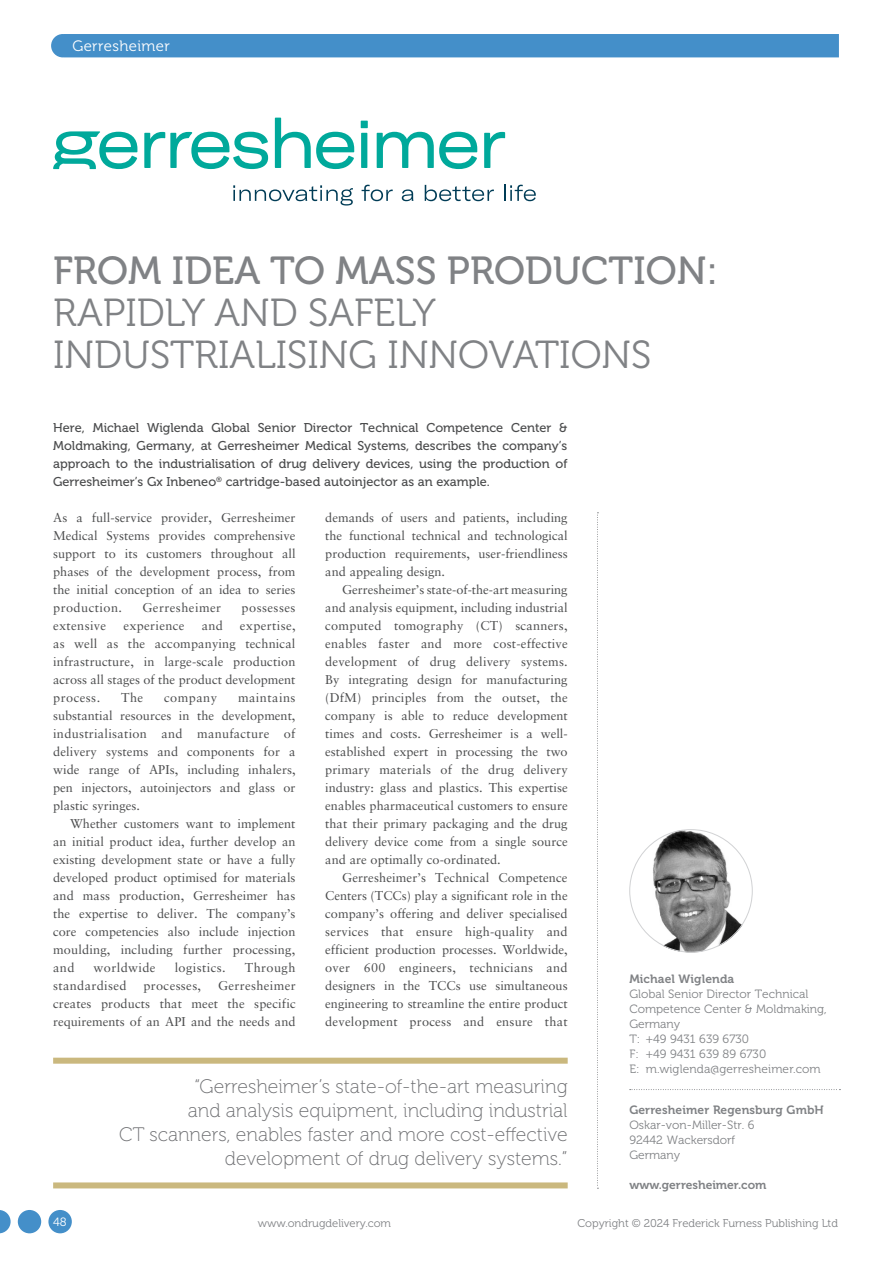
<style>
.page{position:relative;width:893px;height:1263px;background:#fff}
.page>*{position:absolute;margin:0;border:0;box-sizing:border-box;transform-origin:0 0}
.MF_Title{font:39px/42px "Museo 300";color:#808285}
.MF_pullquote{font:19.5px/24px "Museo 100";color:#6c6d70;text-align:right}
.t1{font:15px "Museo 300";letter-spacing:.025em;color:#fff}
.MF_body{font:12.75px/18px "Sabon LT Std";letter-spacing:.005em;color:#4b4c4d;text-align:justify}
.MF_body_no_indent{font:12.75px/18px "Sabon LT Std";color:#4b4c4d;text-align:justify}
.MF_standfirst{font:12.75px/18px "Museo 500";color:#4b4c4d;text-align:justify}
.MF_body-2{font:12.75px "Sabon LT Std";letter-spacing:.03em;color:#4b4c4d}
.MF_body_no_indent-2{font:12.75px "Sabon LT Std";letter-spacing:.035em;color:#4b4c4d}
.MF_body_no_indent-3{font:12.75px "Sabon LT Std";letter-spacing:.03em;color:#4b4c4d}
.MF_author_box_body{font:12px/15px "Museo 300";color:#808285}
.MF_author_box_body_BOLD{font:12px "Museo 700";letter-spacing:.01em;color:#808285}
.MF_author_box_body_UNDERLINE__Museo_300{font:12px "Museo 300";letter-spacing:.01em;color:#808285}
.t2{font:12px "Museo 300";color:#fff}
.t3{font:11.25px "Museo 300";color:#808285}
.s1{font-family:"Museo 500"}
</style>
<div class="page">
<svg style="left:597px;top:512px;width:1px;height:677px"></svg>
<svg style="left:630px;top:1089px;width:210px;height:1px"></svg>
<div style="left:51px;top:34px;width:788px;height:23px;background:#448fc9"></div>
<div style="left:53px;top:1058px;width:515px;height:6px;background:#cab87e"></div>
<div style="left:53px;top:1182px;width:515px;height:6px;background:#cab87e"></div>
<img style="left:629px;top:829px;width:124px;height:123px;border-radius:62px">
<div style="left:361px;top:133px;width:6px;height:35px;background:#00a99b"></div>
<svg style="left:275px;top:118px;width:79px;height:51px"></svg>
<div style="left:361px;top:121px;width:7px;height:7px;background:#00a99b"></div>
<svg style="left:484px;top:132px;width:21px;height:36px"></svg>
<svg style="left:53px;top:131px;width:84px;height:38px"></svg>
<svg style="left:377px;top:132px;width:100px;height:37px"></svg>
<svg style="left:144px;top:132px;width:124px;height:37px"></svg>
<svg style="left:233px;top:185px;width:120px;height:21px"></svg>
<svg style="left:362px;top:185px;width:31px;height:16px"></svg>
<svg style="left:402px;top:189px;width:11px;height:12px"></svg>
<svg style="left:425px;top:185px;width:69px;height:16px"></svg>
<svg style="left:504px;top:185px;width:32px;height:16px"></svg>
<div style="left:48px;top:1210px;width:24px;height:23px;background:#448fc9;border-radius:50%"></div>
<div style="left:18px;top:1210px;width:23px;height:23px;background:#448fc9;border-radius:50%"></div>
<svg style="left:0;top:1210px;width:11px;height:23px"></svg>
<p class="t1" style="left:72px;top:37px;width:99px">Gerresheimer</p>
<p class="MF_Title" style="left:53px;top:251px;width:666px"><span class="s1">FROM IDEA TO MASS PRODUCTION:<br></span>RAPIDLY AND SAFELY<br>INDUSTRIALISING INNOVATIONS</p>
<p class="MF_standfirst" style="left:53px;top:419px;width:516px">Here, Michael Wiglenda Global Senior Director Technical Competence Center &amp; Moldmaking, Germany, at Gerresheimer Medical Systems, describes the company’s approach to the industrialisation of drug delivery devices, using the production of Gerresheimer’s Gx Inbeneo<sup>®</sup> cartridge-based autoinjector as an example.</p>
<p class="MF_body_no_indent" style="left:53px;top:508px;width:244px">As a full-service provider, Gerresheimer Medical Systems provides comprehensive support to its customers throughout all phases of the development process, from the initial conception of an idea to series production.</p>
<p class="MF_body_no_indent-2" style="left:143px;top:600px;width:80px">Gerresheimer</p>
<p class="MF_body_no_indent-2" style="left:242px;top:600px;width:55px">possesses</p>
<p class="MF_body_no_indent-3" style="left:53px;top:618px;width:55px">extensive</p>
<p class="MF_body_no_indent-3" style="left:123px;top:618px;width:63px">experience</p>
<p class="MF_body_no_indent" style="left:202px;top:616px;width:23px">and</p>
<p class="MF_body_no_indent" style="left:53px;top:616px;width:244px;text-indent:187px">expertise, as well as the accompanying technical infrastructure, in large-scale production across all stages of the product development process.</p>
<p class="MF_body_no_indent" style="left:121px;top:688px;width:24px">The</p>
<p class="MF_body_no_indent-2" style="left:164px;top:690px;width:55px">company</p>
<p class="MF_body_no_indent" style="left:53px;top:688px;width:244px;text-indent:185px">maintains substantial resources in the development, industrialisation and manufacture of delivery systems and components for a wide range of APIs, including inhalers, pen injectors, autoinjectors and glass or plastic syringes.</p>
<p class="MF_body" style="left:53px;top:814px;width:244px;text-indent:17px">Whether customers want to implement an initial product idea, further develop an existing development state or have a fully developed product optimised for materials and mass production, Gerresheimer has the expertise to deliver. The company’s core competencies also include injection moulding, including further processing, and</p>
<p class="MF_body-2" style="left:94px;top:960px;width:64px">worldwide</p>
<p class="MF_body-2" style="left:175px;top:960px;width:53px">logistics.</p>
<p class="MF_body-2" style="left:245px;top:960px;width:52px">Through</p>
<p class="MF_body-2" style="left:53px;top:978px;width:75px">standardised</p>
<p class="MF_body-2" style="left:143px;top:978px;width:59px">processes,</p>
<p class="MF_body" style="left:53px;top:976px;width:244px;text-indent:165px">Gerresheimer creates products that meet the specific requirements of an API and the needs and</p>
<p class="MF_body" style="left:325px;top:508px;width:244px">demands of users and patients, including the functional technical and technological production requirements, user-friendliness and appealing design.</p>
<p class="MF_body" style="left:325px;top:580px;width:244px;text-indent:17px">Gerresheimer’s state-of-the-art measuring and analysis equipment, including industrial computed tomography (CT) scanners, enables faster and more cost-effective development of drug delivery systems.<br>By integrating design for manufacturing (DfM) principles from the outset, the company is able to reduce development times and costs. Gerresheimer is a well&shy;established expert in processing the two primary materials of the drug delivery industry: glass and plastics. This expertise enables pharmaceutical customers to ensure that their primary packaging and the drug delivery device come from a single source and are optimally co-ordinated.</p>
<p class="MF_body" style="left:325px;top:868px;width:244px;text-indent:17px">Gerresheimer’s Technical Competence Centers (TCCs) play a significant role in the company’s offering and deliver specialised services that ensure high-quality and efficient production processes. Worldwide, over 600 engineers, technicians and designers in the TCCs use simultaneous engineering to streamline the entire product development process and ensure that</p>
<p class="MF_pullquote" style="left:119px;top:1075px;width:450px">“Gerresheimer’s state-of-the-art measuring<br>and analysis equipment, including industrial<br>CT scanners, enables faster and more cost-effective development of drug delivery systems.”</p>
<p class="MF_author_box_body_BOLD" style="left:629px;top:972px;width:106px">Michael Wiglenda</p>
<p class="MF_author_box_body" style="left:629px;top:987px;width:199px">Global Senior Director Technical<br>Competence Center &amp; Moldmaking,<br>Germany</p>
<p class="MF_author_box_body" style="left:629px;top:1032px;width:121px">T: +49 9431 639 6730</p>
<p class="MF_author_box_body" style="left:629px;top:1047px;width:138px">F: +49 9431 639 89 6730</p>
<p class="MF_author_box_body_UNDERLINE__Museo_300" style="left:629px;top:1062px;width:193px">E: m.wiglenda@gerresheimer.com</p>
<p class="MF_author_box_body_BOLD" style="left:629px;top:1103px;width:196px">Gerresheimer Regensburg GmbH</p>
<p class="MF_author_box_body" style="left:629px;top:1117px;width:127px">Oskar-von-Miller-Str. 6</p>
<p class="MF_author_box_body" style="left:629px;top:1132px;width:107px">92442 Wackersdorf</p>
<p class="MF_author_box_body" style="left:629px;top:1147px;width:52px">Germany</p>
<p class="MF_author_box_body_BOLD" style="left:629px;top:1178px;width:139px">www.gerresheimer.com</p>
<p class="t2" style="left:53px;top:1215px;width:15px">48</p>
<p class="t3" style="left:258px;top:1217px;width:135px">www.ondrugdelivery.com</p>
<p class="t3" style="left:577px;top:1217px;width:262px">Copyright © 2024 Frederick Furness Publishing Ltd</p>
</div>
